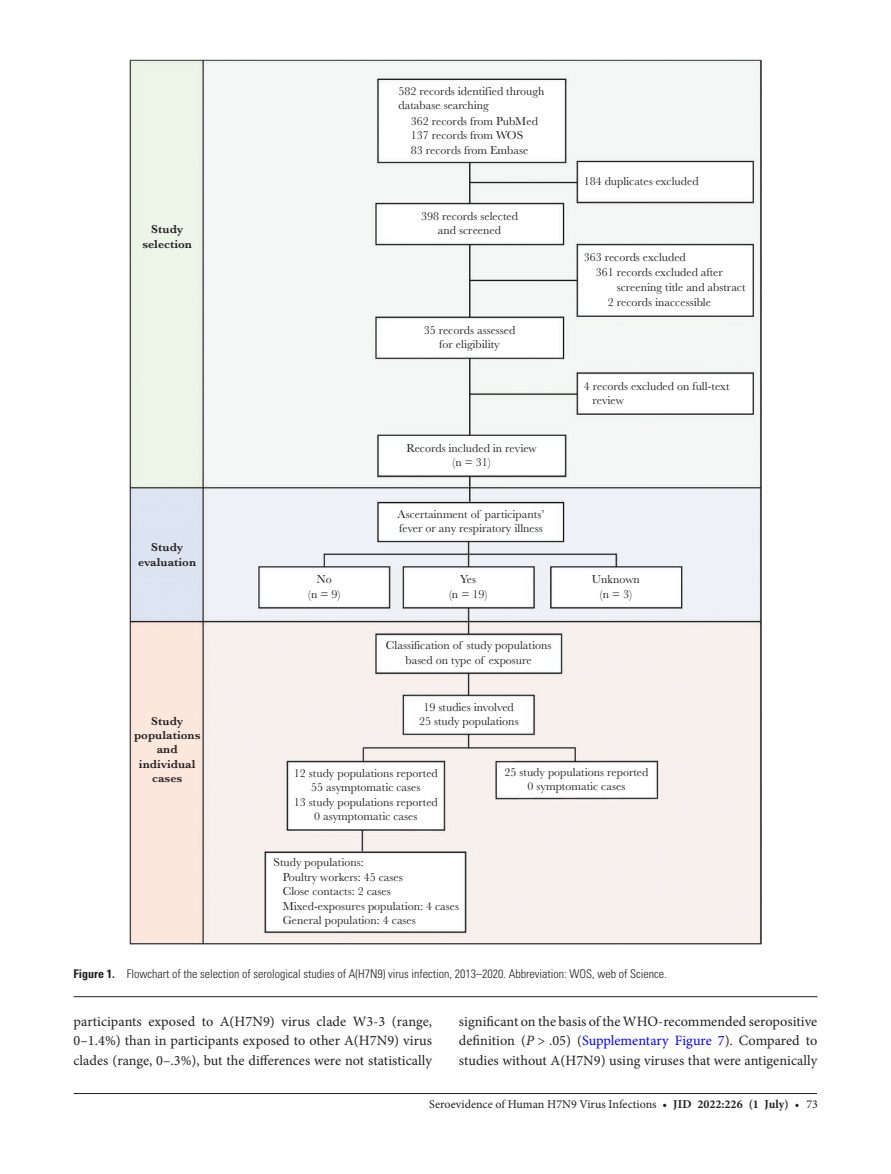
<style>
.page{position:relative;width:891px;height:1174px;background:#fff}
.page>*{position:absolute;margin:0;border:0;box-sizing:border-box;transform-origin:0 0}
.t1{font:14.25px/19.5px "Minion Pro";letter-spacing:.005em;color:#231f20;text-align:justify}
.t2{font:12px/14.4px "Baskerville MT Std";color:#231f20;text-align:center}
.t3{font:300 condensed 12px "Univers LT Std";color:#231f20}
.t4{font:600 12px/14.4px "Baskerville MT Std";color:#231f20;text-align:center}
.t5{font:12px "Minion Pro";color:#231f20}
.s1{font-weight:700}
.s2{font-style:italic}
.s3{color:#00f}
</style>
<div class="page">
<hr style="left:74px;top:1093px;width:743px;height:1px;background:#231f20">
<hr style="left:74px;top:996px;width:743px;height:1px;background:#231f20">
<img style="left:130px;top:59px;width:631px;height:886px">
<p class="t2" style="left:399px;top:84px;width:148px;text-align:left">582 records identified through database searching</p>
<p class="t2" style="left:411px;top:114px;width:129px;text-align:left">362 records from PubMed<br>137 records from WOS<br>83 records from Embase</p>
<p class="t2" style="left:421px;top:209px;width:98px">398 records selected</p>
<p class="t4" style="left:151px;top:222px;width:33px">Study</p>
<p class="t2" style="left:438px;top:223px;width:65px">and screened</p>
<p class="t4" style="left:142px;top:237px;width:51px">selection</p>
<p class="t2" style="left:424px;top:323px;width:93px">35 records assessed for eligibility</p>
<p class="t2" style="left:407px;top:440px;width:132px">Records included in review (n = 31)</p>
<p class="t4" style="left:138px;top:540px;width:59px">Study evaluation</p>
<p class="t2" style="left:398px;top:507px;width:148px;text-align:left">Ascertainment of participants’ fever or any respiratory illness</p>
<p class="t2" style="left:584px;top:174px;width:116px">184 duplicates excluded</p>
<p class="t2" style="left:596px;top:249px;width:129px;line-height:15.9px;text-align:left;text-indent:-12px">363 records excluded<br>361 records excluded after</p>
<p class="t2" style="left:608px;top:279px;width:139px;line-height:15.6px;text-align:left;text-indent:9px">screening title and abstract<br>2 records inaccessible</p>
<p class="t2" style="left:593px;top:379px;width:138px;text-align:left;text-indent:-9px">4 records excluded on full-text review</p>
<p class="t4" style="left:134px;top:713px;width:68px">Study populations and individual cases</p>
<p class="t2" style="left:308px;top:572px;width:34px">No<br>(n = 9)</p>
<p class="t2" style="left:449px;top:572px;width:40px">Yes<br>(n = 19)</p>
<p class="t2" style="left:592px;top:572px;width:49px">Unknown (n = 3)</p>
<p class="t2" style="left:386px;top:638px;width:167px">Classification of study populations based on type of exposure</p>
<p class="t2" style="left:419px;top:699px;width:101px">19 studies involved<br>25 study populations</p>
<p class="t2" style="left:505px;top:765px;width:145px">25 study populations reported<br>0 symptomatic cases</p>
<p class="t2" style="left:294px;top:766px;width:145px">12 study populations reported<br>55 asymptomatic cases<br>13 study populations reported<br>0 asymptomatic cases</p>
<p class="t2" style="left:283px;top:855px;width:178px;text-align:left;text-indent:-9px">Study populations:<br>Poultry workers: 45 cases<br>Close contacts: 2 cases<br>Mixed-exposures population: 4 cases<br>General population: 4 cases</p>
<p class="t3" style="left:74px;top:967px;width:595px"><span class="s1">Figure 1.</span> Flowchart of the selection of serological studies of A(H7N9) virus infection, 2013–2020. Abbreviation: WOS, web of Science.</p>
<p class="t1" style="left:74px;top:1012px;width:360px">participants exposed to A(H7N9) virus clade W3-3 (range, 0–1.4%) than in participants exposed to other A(H7N9) virus clades (range, 0–.3%), but the differences were not statistically</p>
<p class="t1" style="left:459px;top:1012px;width:360px">significant on the basis of the WHO-recommended seropositive definition (<span class="s2">P</span> &gt; .05) (<span class="s3">Supplementary Figure 7</span>). Compared to studies without A(H7N9) using viruses that were antigenically</p>
<p class="t5" style="left:429px;top:1096px;width:390px">Seroevidence of Human H7N9 Virus Infections • <span class="s1">JID 2022:226 (1 July)</span> • 73</p>
</div>
